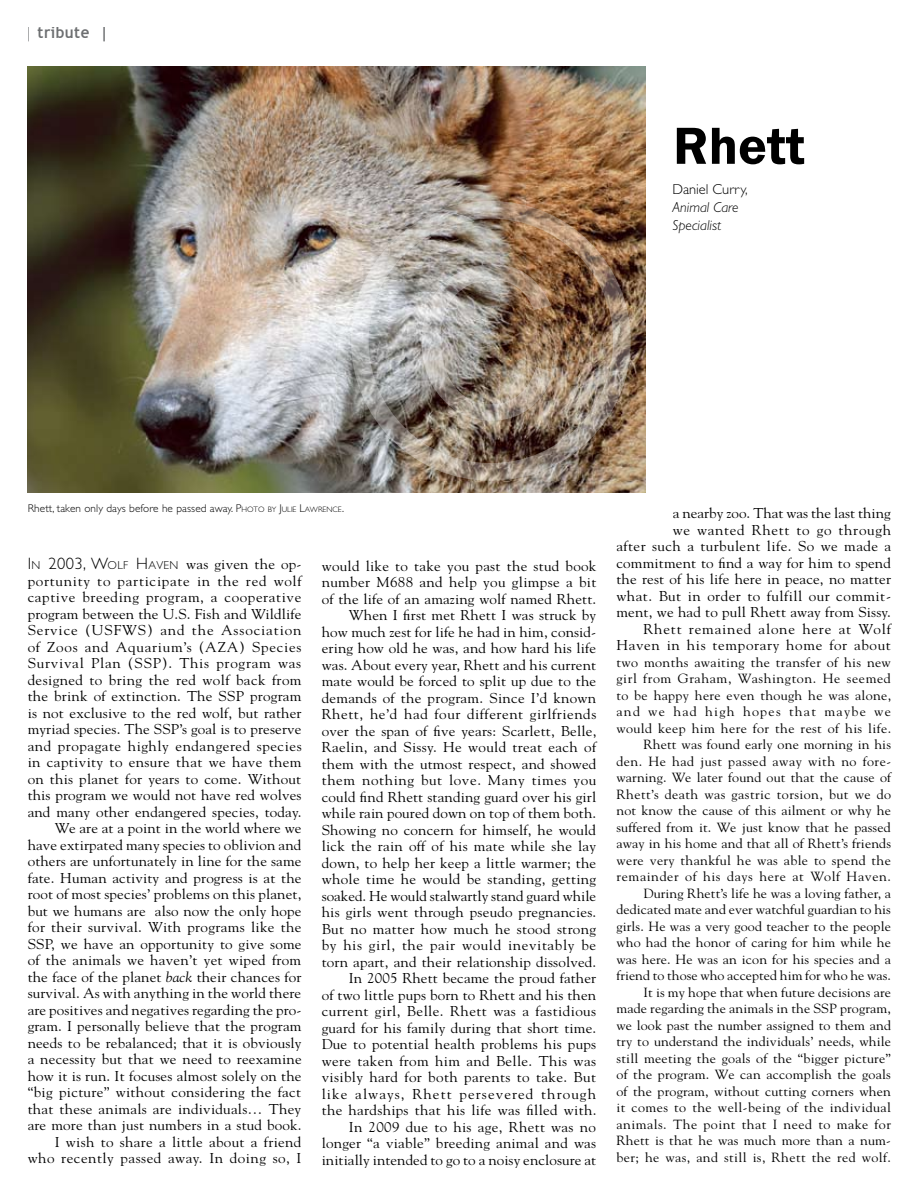
<style>
.page{position:relative;width:918px;height:1188px;background:#fff}
.page>*{position:absolute;margin:0;border:0;box-sizing:border-box;transform-origin:0 0}
.t1{font:600 54px "Franklin Gothic";color:#000}
.t2{font:700 16.5px "Trebuchet MS";letter-spacing:.03em;color:#6d6f71;scale:.91 1}
.t3{font:italic 300 14.4px/18px "Gill Sans Std";color:#000}
.t4{font:300 14.4px "Gill Sans Std";color:#000}
.t5{font:14.25px/16.5px "Goudy Std";letter-spacing:.01em;color:#000;text-align:right;scale:1.05 1}
.t6{font:14.25px/16.5px "Goudy Std";letter-spacing:.03em;color:#000;text-align:right;scale:1.05 1}
.t7{font:13.2px/16.5px "Goudy Std";letter-spacing:.01em;color:#000;text-align:right;scale:1.05 1}
.t8{font:300 11.25px "Gill Sans Std";letter-spacing:.01em;color:#000}
.s1{font-style:inherit}
.s2{font-size:7.8px}
.s3{font-family:"Gill Sans Std";font-weight:300;font-size:16.5px}
.s4{font-family:"Gill Sans Std";font-weight:300;font-size:11.55px}
.s5{font-style:italic}
</style>
<div class="page">
<img style="left:27px;top:66px;width:619px;height:426px">
<img style="left:351px;top:201px;width:280px;height:280px">
<p class="t2" style="left:23px;top:22px;width:95px">| tribute |</p>
<h1 class="t1" style="left:673px;top:113px;width:133px">Rhett</h1>
<p class="t4" style="left:672px;top:181px;width:77px">Daniel Curry,</p>
<p class="t3" style="left:672px;top:198px;width:68px">Animal Care<br>Specialist</p>
<p class="t8" style="left:28px;top:502px;width:318px">Rhett, taken only days before he passed away. <span class="s1">P</span><span class="s2">HOTO BY</span> <span class="s1">J</span><span class="s2">ULIE</span> <span class="s1">L</span><span class="s2">AWRENCE</span>.</p>
<p class="t5" style="left:28px;top:556px;width:262px"><span class="s3">I</span><span class="s4">N</span> <span class="s3">2003, W</span><span class="s4">OLF</span> <span class="s3">H</span><span class="s4">AVEN</span> was given the op&shy;portunity to participate in the red wolf captive breeding program, a cooperative program between the U.S. Fish and Wildlife Service (USFWS) and the Association of Zoos and Aquarium’s (AZA) Species Survival Plan (SSP). This program was designed to bring the red wolf back from the brink of extinction. The SSP program is not exclusive to the red wolf, but rather myriad species. The SSP’s goal is to preserve and propagate highly endangered species in captivity to ensure that we have them on this planet for years to come. Without this program we would not have red wolves and many other endangered species, today.<br>We are at a point in the world where we have extirpated many species to oblivion and others are unfortunately in line for the same fate. Human activity and progress is at the root of most species’ problems on this planet, but we humans are also now the only hope for their survival. With programs like the SSP, we have an opportunity to give some of the animals we haven’t yet wiped from the face of the planet <span class="s5">back</span> their chances for survival. As with anything in the world there are positives and negatives regarding the pro&shy;gram. I personally believe that the program needs to be rebalanced; that it is obviously a necessity but that we need to reexamine how it is run. It focuses almost solely on the “big picture” without considering the fact that these animals are individuals… They are more than just numbers in a stud book.<br>I wish to share a little about a friend who recently passed away. In doing so, I</p>
<p class="t5" style="left:322px;top:557px;width:263px">would like to take you past the stud book number M688 and help you glimpse a bit of the life of an amazing wolf named Rhett.<br>When I first met Rhett I was struck by how much zest for life he had in him, consid&shy;ering how old he was, and how hard his life was. About every year, Rhett and his current mate would be forced to split up due to the demands of the program. Since I’d known Rhett, he’d had four different girlfriends over the span of five years: Scarlett, Belle, Raelin, and Sissy. He would treat each of them with the utmost respect, and showed them nothing but love. Many times you could find Rhett standing guard over his girl while rain poured down on top of them both.<br>Showing no concern for himself, he would lick the rain off of his mate while she lay down, to help her keep a little warmer; the whole time he would be standing, getting soaked. He would stalwartly stand guard while his girls went through pseudo pregnancies.<br>But no matter how much he stood strong by his girl, the pair would inevitably be torn apart, and their relationship dissolved.<br>In 2005 Rhett became the proud father<br>of two little pups born to Rhett and his then current girl, Belle. Rhett was a fastidious guard for his family during that short time.<br>Due to potential health problems his pups were taken from him and Belle. This was visibly hard for both parents to take. But like always, Rhett persevered through the hardships that his life was filled with.<br>In 2009 due to his age, Rhett was no longer “a viable” breeding animal and was initially intended to go to a noisy enclosure at</p>
<p class="t6" style="left:617px;top:505px;width:263px">a nearby zoo. That was the last thing<br>we wanted Rhett to go through<br>after such a turbulent life. So we made a commitment to find a way for him to spend the rest of his life here in peace, no matter what. But in order to fulfill our commit&shy;ment, we had to pull Rhett away from Sissy.<br>Rhett remained alone here at Wolf Haven in his temporary home for about</p>
<p class="t7" style="left:616px;top:654px;width:263px">two months awaiting the transfer of his new girl from Graham, Washington. He seemed to be happy here even though he was alone, and we had high hopes that maybe we would keep him here for the rest of his life.<br>Rhett was found early one morning in his den. He had just passed away with no fore&shy;warning. We later found out that the cause of Rhett’s death was gastric torsion, but we do not know the cause of this ailment or why he suffered from it. We just know that he passed away in his home and that all of Rhett’s friends were very thankful he was able to spend the remainder of his days here at Wolf Haven.<br>During Rhett’s life he was a loving father, a dedicated mate and ever watchful guardian to his girls. He was a very good teacher to the people who had the honor of caring for him while he was here. He was an icon for his species and a friend to those who accepted him for who he was.<br>It is my hope that when future decisions are made regarding the animals in the SSP program, we look past the number assigned to them and try to understand the individuals’ needs, while still meeting the goals of the “bigger picture” of the program. We can accomplish the goals of the program, without cutting corners when it comes to the well-being of the individual animals. The point that I need to make for Rhett is that he was much more than a num&shy;ber; he was, and still is, Rhett the red wolf.</p>
</div>
